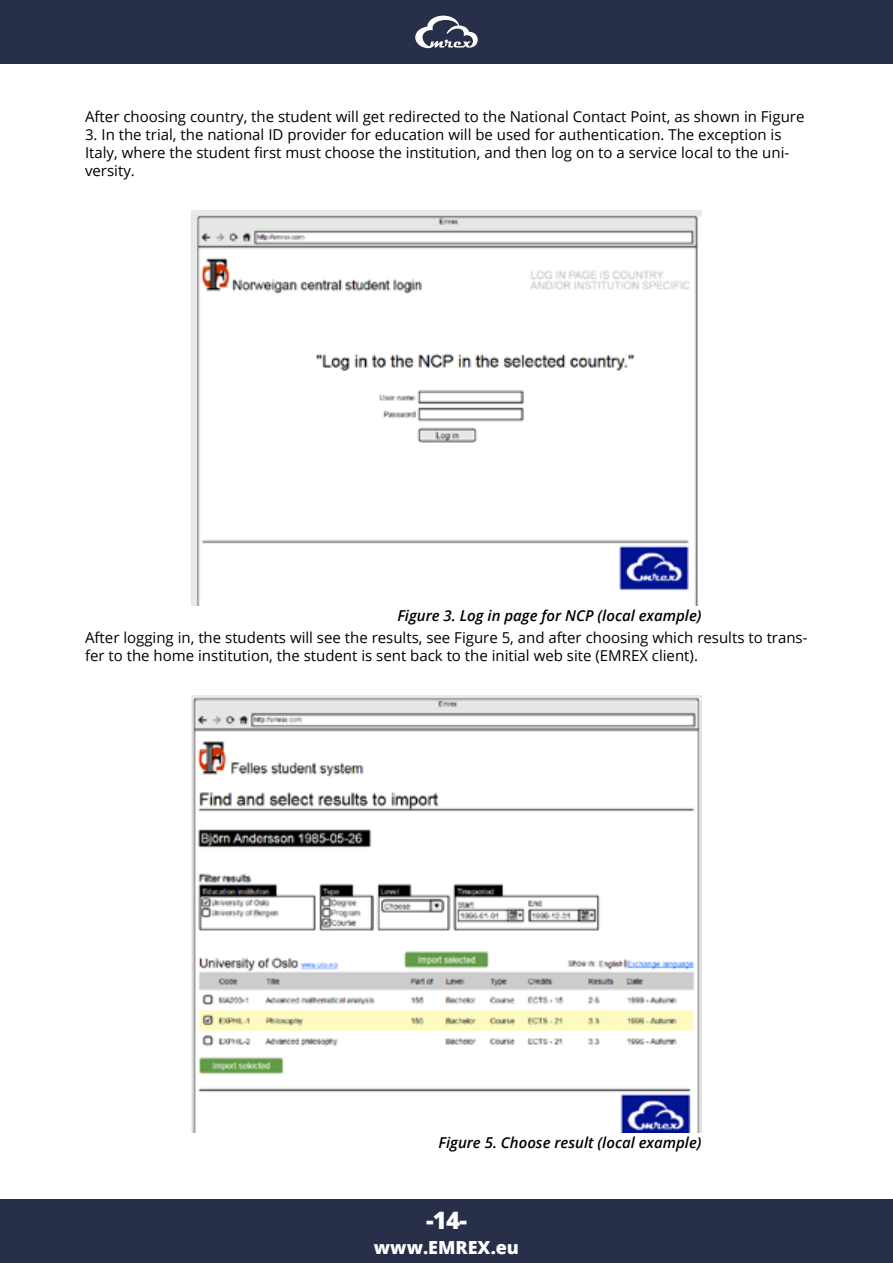
<style>
.page{position:relative;width:893px;height:1263px;background:#fff}
.page>*{position:absolute;margin:0;border:0;box-sizing:border-box;transform-origin:0 0}
.t1{font:800 24px "Open Sans";color:#fff}
.t2{font:800 18px "Open Sans";color:#fff}
.t3{font:15px/18px "Open Sans";color:#000}
.t4{font:italic 600 15px "Open Sans";color:#000}
</style>
<div class="page">
<div style="left:0;top:1199px;width:893px;height:64px;background:#283049"></div>
<div style="left:0;top:0;width:893px;height:64px;background:#283049"></div>
<svg style="left:415px;top:16px;width:63px;height:32px"></svg>
<img style="left:191px;top:211px;width:511px;height:395px">
<img style="left:191px;top:696px;width:511px;height:436px">
<p class="t3" style="left:85px;top:107px;width:721px">After choosing country, the student will get redirected to the National Contact Point, as shown in Figure</p>
<p class="t3" style="left:85px;top:125px;width:706px">3. In the trial, the national ID provider for education will be used for authentication. The exception is<br>Italy, where the student first must choose the institution, and then log on to a service local to the uni&shy;versity.</p>
<p class="t4" style="left:397px;top:606px;width:306px">Figure 3. Log in page for NCP (local example)</p>
<p class="t3" style="left:85px;top:628px;width:724px">After logging in, the students will see the results, see Figure 5, and after choosing which results to trans&shy;fer to the home institution, the student is sent back to the initial web site (EMREX client).</p>
<p class="t4" style="left:439px;top:1132px;width:265px">Figure 5. Choose result (local example)</p>
<h1 class="t1" style="left:426px;top:1202px;width:42px">-14-</h1>
<p class="t2" style="left:374px;top:1233px;width:147px">www.EMREX.eu</p>
</div>
